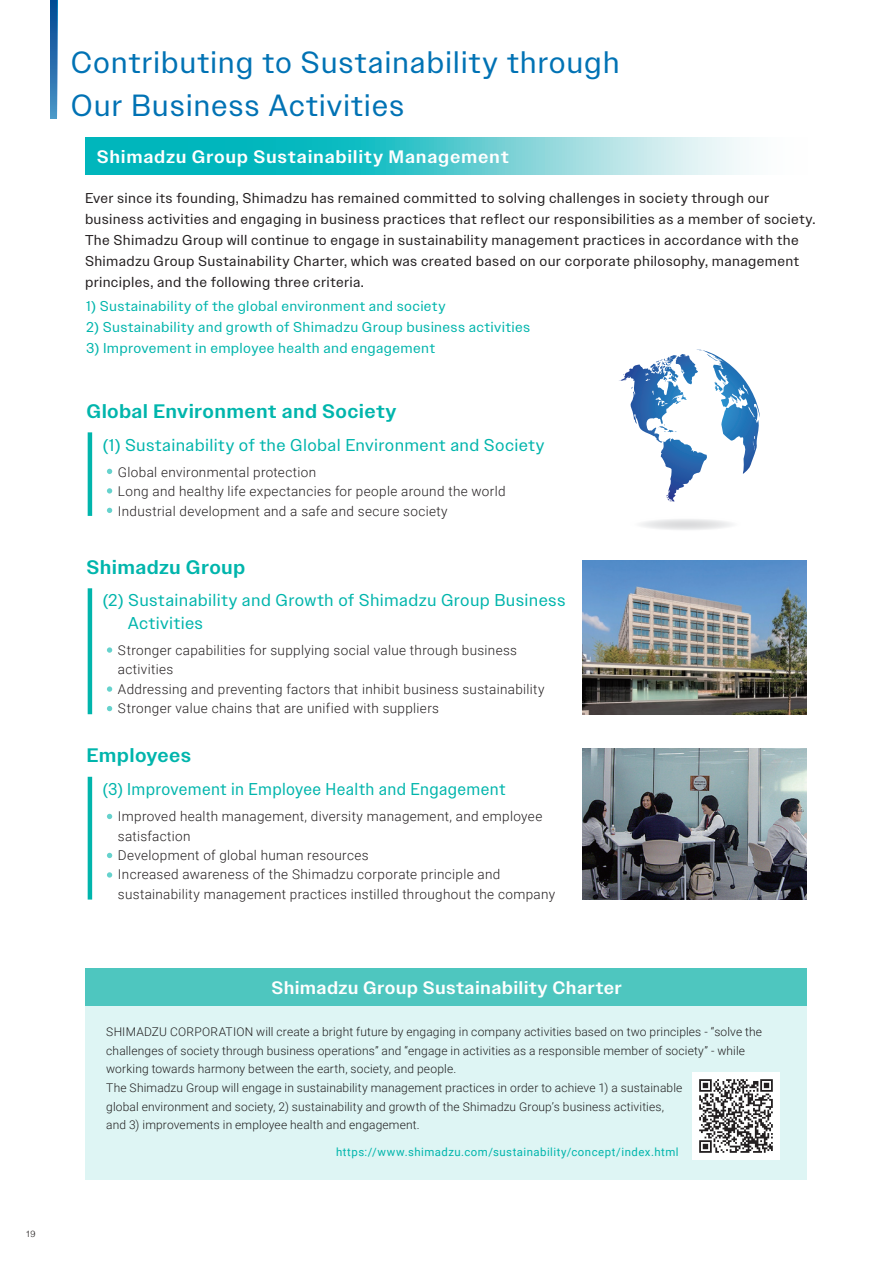
<style>
.page{position:relative;width:893px;height:1263px;background:#fff}
.page>*{position:absolute;margin:0;border:0;box-sizing:border-box;transform-origin:0 0}
.t1{font:30.6px/42px "Owners Text";letter-spacing:.025em;color:#0072b4}
.t2{font:500 19.5px "Owners Text";letter-spacing:.015em;color:#00b5ac}
.t3{font:500 18px "Owners Text";letter-spacing:.035em;color:#fff}
.t4{font:500 18px "Owners Text";letter-spacing:.015em;color:#fff}
.t5{font:17.1px/22.5px "Owners Text";letter-spacing:.02em;color:#00b5ac}
.t6{font:17.1px "Owners Text";letter-spacing:.02em;color:#00b5ac;scale:.94 1}
.t7{font:14.25px/21px "Owners Text";letter-spacing:.02em;color:#231f20}
.t8{font:14.25px "Owners Text";letter-spacing:.02em;color:#00b5ac}
.t9{font:300 13.5px/19.5px "Roboto";letter-spacing:.025em;color:#231f20}
.t10{font:300 12px/18.6px "Roboto";letter-spacing:.01em;color:#231f20}
.t11{font:11.4px "Roboto";letter-spacing:.04em;color:#00b5ac}
.t12{font:300 9px "Helvetica";color:#231f20}
</style>
<div class="page">
<div style="left:85px;top:968px;width:722px;height:211px;background:#def5f4"></div>
<svg style="left:85px;top:137px;width:664px;height:37px;background:#54cbd0"></svg>
<hr style="left:88px;top:432px;width:4px;height:84px;background:#00b5ac">
<img style="left:693px;top:1073px;width:86px;height:86px">
<hr style="left:88px;top:588px;width:4px;height:126px;background:#00b5ac">
<hr style="left:88px;top:777px;width:4px;height:122px;background:#00b5ac">
<div style="left:85px;top:968px;width:722px;height:37px;background:#4ec6bf"></div>
<svg style="left:619px;top:349px;width:122px;height:153px"></svg>
<svg style="left:641px;top:519px;width:91px;height:11px"></svg>
<img style="left:582px;top:561px;width:225px;height:153px">
<img style="left:582px;top:748px;width:225px;height:151px">
<svg style="left:50px;top:0;width:7px;height:118px"></svg>
<svg style="left:107px;top:469px;width:5px;height:5px"></svg>
<svg style="left:107px;top:647px;width:5px;height:6px"></svg>
<svg style="left:107px;top:686px;width:5px;height:6px"></svg>
<svg style="left:107px;top:706px;width:5px;height:5px"></svg>
<svg style="left:107px;top:814px;width:5px;height:5px"></svg>
<svg style="left:107px;top:853px;width:5px;height:5px"></svg>
<svg style="left:107px;top:872px;width:5px;height:6px"></svg>
<svg style="left:107px;top:488px;width:5px;height:5px"></svg>
<svg style="left:107px;top:508px;width:5px;height:5px"></svg>
<p class="t12" style="left:26px;top:1226px;width:12px">19</p>
<h1 class="t1" style="left:71px;top:42px;width:550px">Contributing to Sustainability through<br>Our Business Activities</h1>
<h3 class="t3" style="left:97px;top:146px;width:413px">Shimadzu Group Sustainability Management</h3>
<p class="t7" style="left:85px;top:188px;width:732px">Ever since its founding, Shimadzu has remained committed to solving challenges in society through our business activities and engaging in business practices that reflect our responsibilities as a member of society.<br>The Shimadzu Group will continue to engage in sustainability management practices in accordance with the Shimadzu Group Sustainability Charter, which was created based on our corporate philosophy, management principles, and the following three criteria.</p>
<p class="t8" style="left:86px;top:298px;width:361px">1) Sustainability of the global environment and society</p>
<p class="t8" style="left:86px;top:319px;width:445px">2) Sustainability and growth of Shimadzu Group business activities</p>
<p class="t8" style="left:86px;top:340px;width:350px">3) Improvement in employee health and engagement</p>
<h2 class="t2" style="left:87px;top:399px;width:312px">Global Environment and Society</h2>
<p class="t5" style="left:103px;top:433px;width:443px">(1) Sustainability of the Global Environment and Society</p>
<p class="t9" style="left:118px;top:461px;width:389px">Global environmental protection<br>Long and healthy life expectancies for people around the world<br>Industrial development and a safe and secure society</p>
<h2 class="t2" style="left:87px;top:555px;width:160px">Shimadzu Group</h2>
<p class="t5" style="left:128px;top:589px;width:439px;text-indent:-25px">(2) Sustainability and Growth of Shimadzu Group Business<br>Activities</p>
<p class="t9" style="left:118px;top:639px;width:428px">Stronger capabilities for supplying social value through business activities<br>Addressing and preventing factors that inhibit business sustainability Stronger value chains that are unified with suppliers</p>
<h2 class="t2" style="left:87px;top:743px;width:106px">Employees</h2>
<p class="t6" style="left:103px;top:778px;width:430px">(3) Improvement in Employee Health and Engagement</p>
<p class="t9" style="left:118px;top:806px;width:439px">Improved health management, diversity management, and employee satisfaction<br>Development of global human resources<br>Increased awareness of the Shimadzu corporate principle and sustainability management practices instilled throughout the company</p>
<h3 class="t4" style="left:271px;top:977px;width:352px">Shimadzu Group Sustainability Charter</h3>
<p class="t10" style="left:106px;top:1022px;width:657px">SHIMADZU CORPORATION will create a bright future by engaging in company activities based on two principles - “solve the challenges of society through business operations” and “engage in activities as a responsible member of society” - while working towards harmony between the earth, society, and people.<br>The Shimadzu Group will engage in sustainability management practices in order to achieve 1) a sustainable<br>global environment and society, 2) sustainability and growth of the Shimadzu Group’s business activities,<br>and 3) improvements in employee health and engagement.</p>
<p class="t11" style="left:336px;top:1144px;width:344px">https://www.shimadzu.com/sustainability/concept/index.html</p>
</div>
